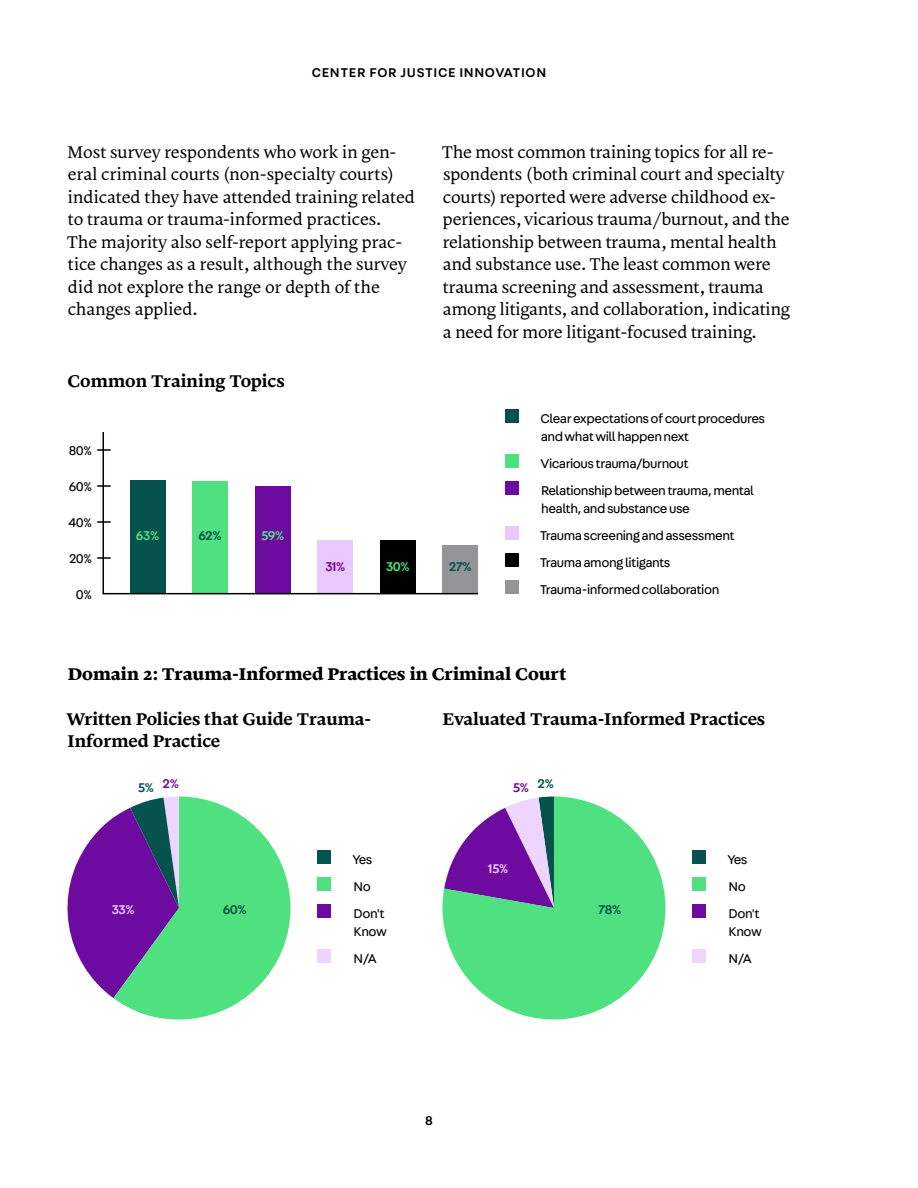
<style>
.page{position:relative;width:918px;height:1188px;background:#fff}
.page>*{position:absolute;margin:0;border:0;box-sizing:border-box;transform-origin:0 0}
.t1{font:18px/22.5px "Lygia";letter-spacing:-.005em;color:#000}
.t2{font:700 18px/22.5px "Lygia";letter-spacing:-.01em;color:#000}
.t3{font:900 18px "Lygia";color:#000}
.t4{font:13.5px/27px "Fabriga";letter-spacing:-.035em;color:#000}
.t5{font:500 13.5px "Fabriga";letter-spacing:.05em;color:#000}
.t6{font:500 13.5px "Fabriga";letter-spacing:-.055em;color:#06524d}
.t7{font:500 13.5px "Fabriga";color:#4fe07f}
.t8{font:500 13.5px "Fabriga";color:#6d0ba0}
.t9{font:500 13.5px "Fabriga";color:#e9c7ff}
</style>
<div class="page">
<div style="left:318px;top:878px;width:13px;height:13px;background:#4fe07f"></div>
<div style="left:318px;top:850px;width:13px;height:14px;background:#06524d"></div>
<div style="left:318px;top:950px;width:13px;height:13px;background:#eed5ff"></div>
<div style="left:318px;top:904px;width:13px;height:14px;background:#6d0ba0"></div>
<div style="left:693px;top:878px;width:13px;height:13px;background:#4fe07f"></div>
<div style="left:693px;top:850px;width:13px;height:14px;background:#06524d"></div>
<div style="left:693px;top:950px;width:13px;height:13px;background:#eed5ff"></div>
<div style="left:693px;top:904px;width:13px;height:14px;background:#6d0ba0"></div>
<svg style="left:67px;top:796px;width:224px;height:223px"></svg>
<svg style="left:443px;top:797px;width:222px;height:222px;fill:#4fe07f"></svg>
<div style="left:505px;top:454px;width:13px;height:14px;background:#4fe07f"></div>
<div style="left:505px;top:410px;width:13px;height:13px;background:#06524d"></div>
<div style="left:505px;top:482px;width:13px;height:13px;background:#6d0ba0"></div>
<div style="left:505px;top:554px;width:13px;height:13px;background:#000"></div>
<div style="left:505px;top:526px;width:13px;height:14px;background:#e9c7ff"></div>
<div style="left:505px;top:581px;width:13px;height:13px;background:#939598"></div>
<div style="left:130px;top:480px;width:36px;height:114px;background:#06524d"></div>
<div style="left:380px;top:540px;width:36px;height:54px;background:#000"></div>
<div style="left:318px;top:540px;width:35px;height:54px;background:#e9c7ff"></div>
<div style="left:255px;top:486px;width:36px;height:108px;background:#6d0ba0"></div>
<div style="left:192px;top:482px;width:36px;height:112px;background:#4fe07f"></div>
<div style="left:442px;top:545px;width:36px;height:49px;background:#939598"></div>
<hr style="left:103px;top:432px;width:1px;height:162px;background:#000">
<hr style="left:103px;top:593px;width:375px;height:1px;background:#000">
<svg style="left:97px;top:557px;width:14px;height:2px"></svg>
<svg style="left:97px;top:521px;width:14px;height:2px"></svg>
<svg style="left:97px;top:485px;width:14px;height:2px"></svg>
<svg style="left:97px;top:449px;width:14px;height:2px"></svg>
<p class="t5" style="left:312px;top:63px;width:236px">CENTER FOR JUSTICE INNOVATION</p>
<p class="t1" style="left:67px;top:138px;width:350px">Most survey respondents who work in gen&shy;eral criminal courts (non-specialty courts) indicated they have attended training related to trauma or trauma-informed practices.<br>The majority also self-report applying prac&shy;tice changes as a result, although the survey did not explore the range or depth of the changes applied.</p>
<p class="t1" style="left:442px;top:138px;width:350px">The most common training topics for all re&shy;spondents (both criminal court and specialty courts) reported were adverse childhood ex&shy;periences, vicarious trauma/burnout, and the relationship between trauma, mental health and substance use. The least common were trauma screening and assessment, trauma among litigants, and collaboration, indicating a need for more litigant-focused training.</p>
<p class="t2" style="left:68px;top:368px;width:219px">Common Training Topics</p>
<p class="t4" style="left:69px;top:436px;width:25px">80%</p>
<p class="t4" style="left:69px;top:472px;width:25px">60%</p>
<p class="t4" style="left:68px;top:508px;width:25px">40%</p>
<p class="t4" style="left:69px;top:544px;width:24px">20%</p>
<p class="t4" style="left:76px;top:580px;width:18px">0%</p>
<p class="t7" style="left:136px;top:526px;width:25px">63%</p>
<p class="t6" style="left:198px;top:526px;width:25px">62%</p>
<p class="t7" style="left:262px;top:526px;width:25px">59%</p>
<p class="t8" style="left:325px;top:558px;width:22px">31%</p>
<p class="t7" style="left:386px;top:558px;width:25px">30%</p>
<p class="t6" style="left:449px;top:558px;width:25px">27%</p>
<p class="t4" style="left:541px;top:409px;width:226px;line-height:18px">Clear expectations of court procedures and what will happen next</p>
<p class="t4" style="left:541px;top:449px;width:215px">Vicarious trauma/burnout<br>Relationship between trauma, mental</p>
<p class="t4" style="left:540px;top:494px;width:196px">health, and substance use<br>Trauma screening and assessment<br>Trauma among litigants<br>Trauma-informed collaboration</p>
<p class="t3" style="left:68px;top:659px;width:500px">Domain 2: Trauma-Informed Practices in Criminal Court</p>
<p class="t2" style="left:67px;top:706px;width:306px">Written Policies that Guide Trauma-<br>Informed Practice</p>
<p class="t2" style="left:442px;top:706px;width:324px">Evaluated Trauma-Informed Practices</p>
<p class="t6" style="left:138px;top:778px;width:43px">5% <sup>2%</sup></p>
<p class="t9" style="left:112px;top:900px;width:25px">33%</p>
<p class="t6" style="left:223px;top:900px;width:26px">60%</p>
<p class="t4" style="left:353px;top:845px;width:34px">Yes<br>No<br>Don't</p>
<p class="t4" style="left:354px;top:917px;width:35px">Know<br>N/A</p>
<p class="t8" style="left:513px;top:778px;width:43px">5% <sup>2%</sup></p>
<p class="t9" style="left:488px;top:859px;width:22px">15%</p>
<p class="t6" style="left:598px;top:900px;width:25px">78%</p>
<p class="t5" style="left:425px;top:1111px;width:9px">8</p>
<p class="t4" style="left:728px;top:845px;width:34px">Yes<br>No<br>Don't</p>
<p class="t4" style="left:729px;top:917px;width:35px">Know<br>N/A</p>
</div>
